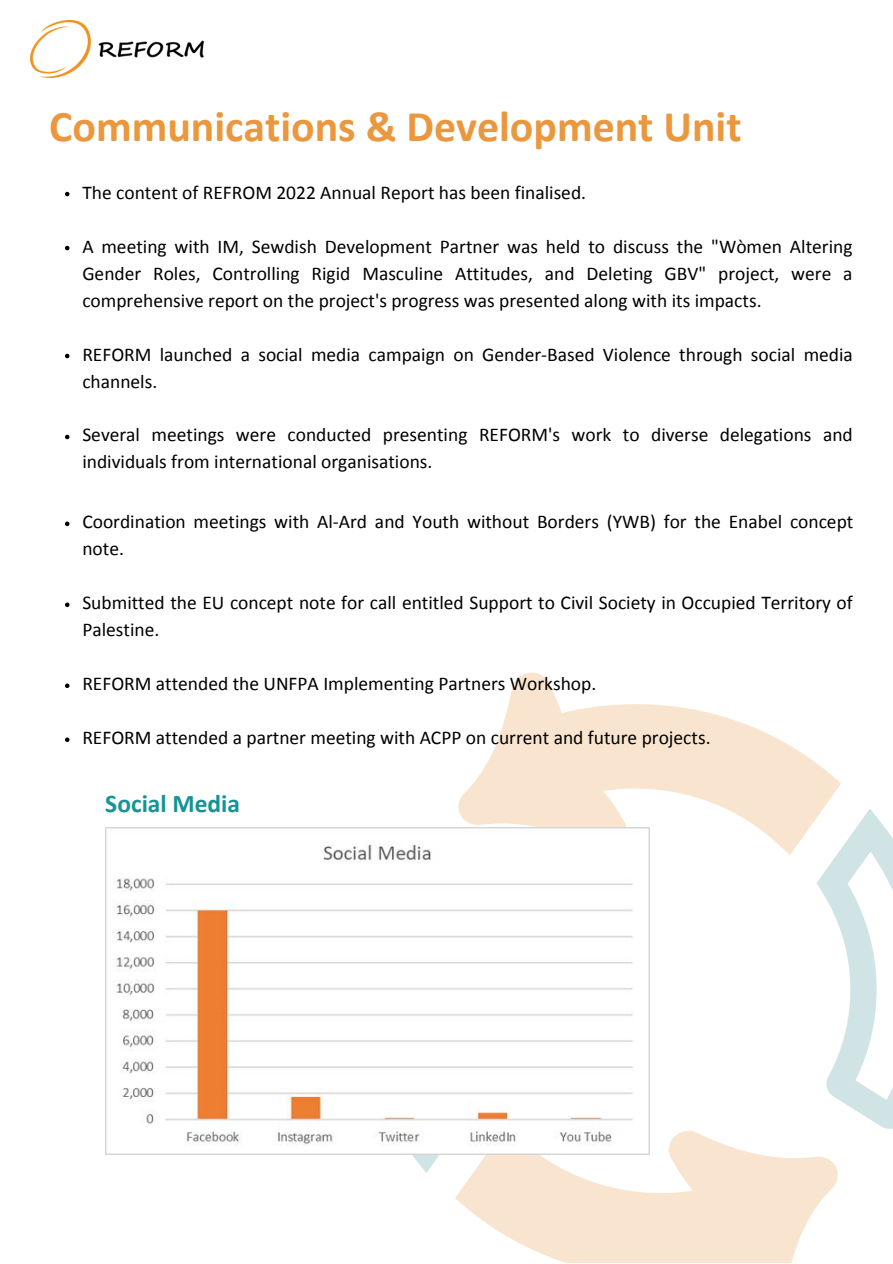
<style>
.page{position:relative;width:893px;height:1264px;background:#fff}
.page>*{position:absolute;margin:0;border:0;box-sizing:border-box;transform-origin:0 0}
.t1{font:700 43.95px "Calibri";color:#ea973e}
.t2{font:700 25.5px "Calibri";color:#149497}
.t3{font:19.5px/27px "Calibri";color:#000}
</style>
<div class="page">
<svg style="left:458px;top:672px;width:383px;height:183px;fill:#f9e5cf"></svg>
<svg style="left:816px;top:808px;width:76px;height:321px"></svg>
<svg style="left:356px;top:1154px;width:99px;height:19px"></svg>
<svg style="left:455px;top:1126px;width:384px;height:136px;fill:#f9e5cf"></svg>
<img style="left:30px;top:20px;width:173px;height:58px">
<svg style="left:65px;top:521px;width:4px;height:5px"></svg>
<svg style="left:65px;top:602px;width:4px;height:5px"></svg>
<svg style="left:65px;top:683px;width:4px;height:5px"></svg>
<svg style="left:65px;top:737px;width:4px;height:5px"></svg>
<img style="left:105px;top:827px;width:544px;height:327px">
<svg style="left:65px;top:192px;width:4px;height:4px"></svg>
<svg style="left:65px;top:246px;width:4px;height:4px"></svg>
<svg style="left:65px;top:354px;width:4px;height:4px"></svg>
<svg style="left:65px;top:435px;width:4px;height:4px"></svg>
<h1 class="t1" style="left:49px;top:108px;width:693px">Communications &amp; Development Unit</h1>
<p class="t3" style="left:82px;top:180px;width:505px">The content of REFROM 2022 Annual Report has been finalised.</p>
<p class="t3" style="left:82px;top:234px;width:771px;text-align:justify">A meeting with IM, Sewdish Development Partner was held to discuss the "Wòmen Altering Gender Roles, Controlling Rigid Masculine Attitudes, and Deleting GBV" project, were a comprehensive report on the project's progress was presented along with its impacts.</p>
<p class="t3" style="left:82px;top:342px;width:772px">REFORM launched a social media campaign on Gender-Based Violence through social media channels.</p>
<p class="t3" style="left:82px;top:423px;width:772px">Several meetings were conducted presenting REFORM's work to diverse delegations and individuals from international organisations.</p>
<p class="t3" style="left:82px;top:510px;width:772px">Coordination meetings with Al-Ard and Youth without Borders (YWB) for the Enabel concept note.</p>
<p class="t3" style="left:82px;top:591px;width:772px">Submitted the EU concept note for call entitled Support to Civil Society in Occupied Territory of<br>Palestine.</p>
<p class="t3" style="left:82px;top:672px;width:515px">REFORM attended the UNFPA Implementing Partners Workshop.</p>
<p class="t3" style="left:82px;top:726px;width:629px">REFORM attended a partner meeting with ACPP on current and future projects.</p>
<h2 class="t2" style="left:105px;top:792px;width:136px">Social Media</h2>
</div>
